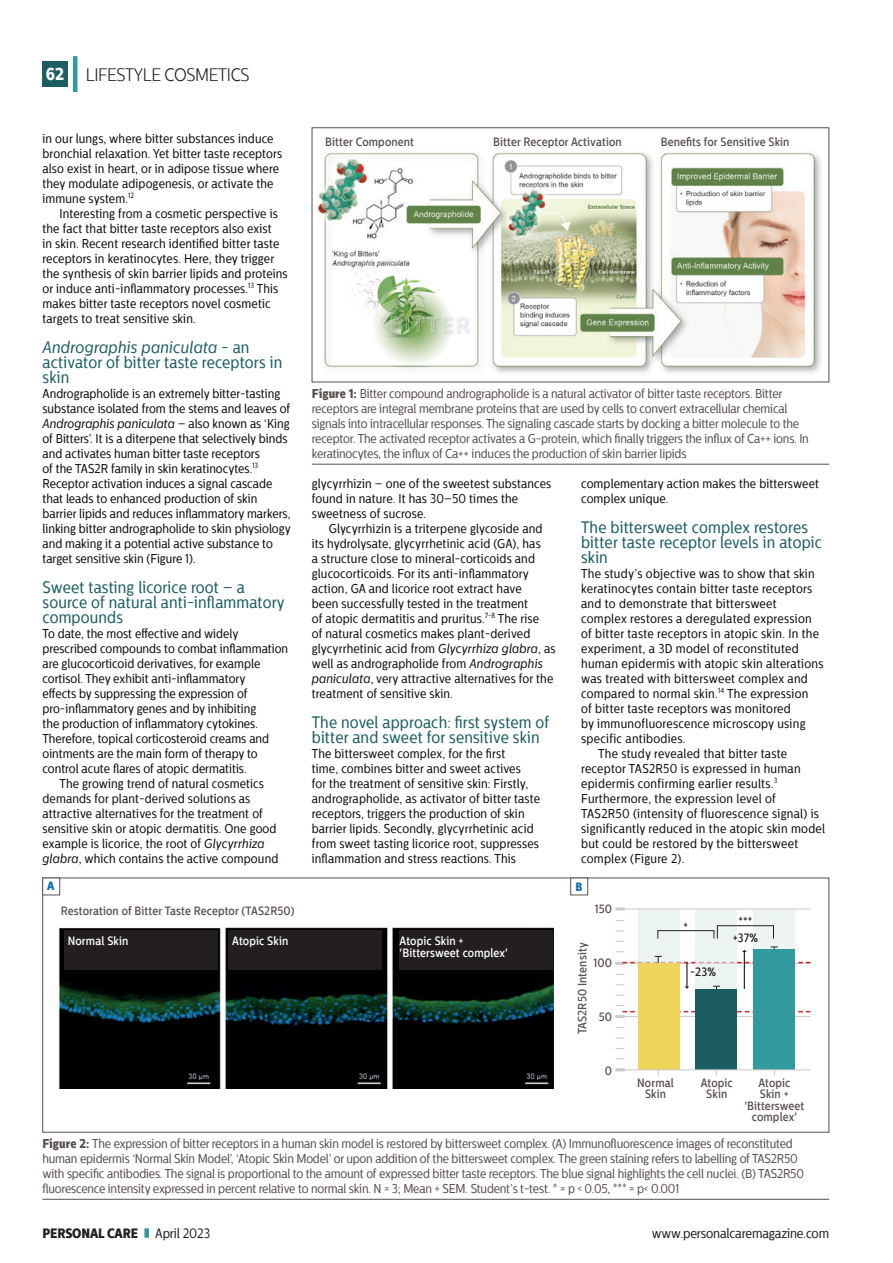
<style>
.page{position:relative;width:893px;height:1263px;background:#fff}
.page>*{position:absolute;margin:0;border:0;box-sizing:border-box;transform-origin:0 0}
.t1{font:300 18px "Centrale Sans Cnd";letter-spacing:-.02em;color:#231f20}
.t2{font:17.25px "Centrale Sans Cnd X Bold";color:#fff}
.t3{font:16.5px/15px "Centrale Sans Cnd";letter-spacing:.01em;color:#1b5d61}
.t4{font:13.5px "Centrale Sans Cnd";letter-spacing:-.01em;color:#231f20}
.t5{font:13.5px "Centrale Sans Cnd X Bold";letter-spacing:-.01em;color:#231f20}
.t6{font:12.75px/15px "Centrale Sans Cnd";letter-spacing:.01em;color:#110a0c}
.t7{font:12.75px/15px "Centrale Sans Cnd";letter-spacing:-.015em;color:#59504e}
.t8{font:500 12px/11.2px "Centrale Sans Cnd";letter-spacing:.01em;color:#59504e;text-align:center}
.t9{font:500 12px/12px "Centrale Sans Cnd";letter-spacing:.01em;color:#fff}
.t10{font:500 12px "Centrale Sans Cnd";color:#231f20}
.t11{font:12px "Centrale Sans Cnd X Bold";color:#0a73ae}
.s1{font-style:italic}
.s2{font-family:"Centrale Sans Cnd X Bold"}
.s3{font-family:"Centrale Sans Cnd"}
</style>
<div class="page">
<hr style="left:42px;top:1199px;width:787px;height:1px;background:#59504e">
<hr style="left:73px;top:56px;width:4px;height:36px;background:#329a9d">
<div style="left:43px;top:61px;width:25px;height:26px;background:#1b5d61"></div>
<div style="left:144px;top:1228px;width:5px;height:10px;background:#329a9d"></div>
<hr style="left:312px;top:464px;width:517px;height:1px;background:#59504e">
<img style="left:58px;top:925px;width:495px;height:163px">
<div style="left:43px;top:878px;width:17px;height:17px;background:#fff;border:1px solid #59504e"></div>
<div style="left:570px;top:878px;width:18px;height:17px;background:#fff;border:1px solid #59504e"></div>
<svg style="left:615px;top:1005px;width:195px;height:13px"></svg>
<div style="left:638px;top:909px;width:42px;height:156px;background:#ebf3f3"></div>
<div style="left:695px;top:909px;width:42px;height:156px;background:#ebf3f3"></div>
<div style="left:753px;top:909px;width:42px;height:156px;background:#ebf3f3"></div>
<div style="left:638px;top:963px;width:42px;height:107px;background:#efd45c"></div>
<div style="left:695px;top:989px;width:42px;height:81px;background:#1b5d61"></div>
<div style="left:753px;top:949px;width:42px;height:121px;background:#329a9d"></div>
<hr style="left:615px;top:1069px;width:195px;height:1px;background:#cdc9c8">
<svg style="left:616px;top:1068px;width:9px;height:3px"></svg>
<hr style="left:615px;top:908px;width:195px;height:1px;background:#cdc9c8">
<svg style="left:616px;top:907px;width:9px;height:3px"></svg>
<div style="left:657px;top:930px;width:57px;height:9px;border:1px solid #231f20"></div>
<div style="left:717px;top:925px;width:57px;height:14px;border:1px solid #231f20"></div>
<svg style="left:615px;top:941px;width:195px;height:55px"></svg>
<img style="left:317px;top:151px;width:504px;height:222px">
<div style="left:400px;top:930px;width:153px;height:40px;background:#231f20"></div>
<div style="left:229px;top:930px;width:153px;height:40px;background:#231f20"></div>
<div style="left:64px;top:930px;width:154px;height:40px;background:#231f20"></div>
<p class="t2" style="left:46px;top:63px;width:20px">62</p>
<p class="t1" style="left:86px;top:64px;width:165px">LIFESTYLE COSMETICS</p>
<p class="t6" style="left:43px;top:131px;width:241px">in our lungs, where bitter substances induce bronchial relaxation. Yet bitter taste receptors also exist in heart, or in adipose tissue where they modulate adipogenesis, or activate the immune system.<sup>12</sup></p>
<p class="t6" style="left:43px;top:206px;width:247px;text-indent:17px">Interesting from a cosmetic perspective is the fact that bitter taste receptors also exist<br>in skin. Recent research identified bitter taste receptors in keratinocytes. Here, they trigger the synthesis of skin barrier lipids and proteins or induce anti-inflammatory processes.<sup>13</sup> This makes bitter taste receptors novel cosmetic targets to treat sensitive skin.</p>
<p class="t3" style="left:43px;top:339px;width:241px"><span class="s1">Andrographis paniculata</span> - an activator of bitter taste receptors in skin</p>
<p class="t6" style="left:43px;top:386px;width:250px">Andrographolide is an extremely bitter-tasting substance isolated from the stems and leaves of <span class="s1">Andrographis paniculata</span> – also known as ‘King of Bitters’. It is a diterpene that selectively binds and activates human bitter taste receptors<br>of the TAS2R family in skin keratinocytes.<sup>13<br></sup>Receptor activation induces a signal cascade that leads to enhanced production of skin barrier lipids and reduces inflammatory markers, linking bitter andrographolide to skin physiology and making it a potential active substance to target sensitive skin (Figure 1).</p>
<p class="t3" style="left:43px;top:579px;width:244px">Sweet tasting licorice root – a source of natural anti-inflammatory compounds</p>
<p class="t6" style="left:43px;top:626px;width:247px">To date, the most effective and widely prescribed compounds to combat inflammation are glucocorticoid derivatives, for example cortisol. They exhibit anti-inflammatory<br>effects by suppressing the expression of pro-inflammatory genes and by inhibiting<br>the production of inflammatory cytokines.<br>Therefore, topical corticosteroid creams and ointments are the main form of therapy to control acute flares of atopic dermatitis.</p>
<p class="t6" style="left:43px;top:776px;width:237px;text-indent:17px">The growing trend of natural cosmetics demands for plant-derived solutions as attractive alternatives for the treatment of sensitive skin or atopic dermatitis. One good example is licorice, the root of <span class="s1">Glycyrrhiza glabra</span>, which contains the active compound</p>
<p class="t8" style="left:325px;top:137px;width:90px">Bitter Component</p>
<p class="t8" style="left:493px;top:137px;width:130px">Bitter Receptor Activation</p>
<p class="t8" style="left:661px;top:137px;width:130px">Benefits for Sensitive Skin</p>
<p class="t7" style="left:312px;top:386px;width:499px"><span class="s2">Figure 1:</span> Bitter compound andrographolide is a natural activator of bitter taste receptors. Bitter receptors are integral membrane proteins that are used by cells to convert extracellular chemical signals into intracellular responses. The signaling cascade starts by docking a bitter molecule to the receptor. The activated receptor activates a G-protein, which finally triggers the influx of Ca++ ions. In keratinocytes, the influx of Ca++ induces the production of skin barrier lipids</p>
<p class="t6" style="left:312px;top:476px;width:241px">glycyrrhizin – one of the sweetest substances found in nature. It has 30–50 times the sweetness of sucrose.</p>
<p class="t6" style="left:312px;top:521px;width:245px;text-indent:17px">Glycyrrhizin is a triterpene glycoside and its hydrolysate, glycyrrhetinic acid (GA), has<br>a structure close to mineral-corticoids and glucocorticoids. For its anti-inflammatory action, GA and licorice root extract have<br>been successfully tested in the treatment<br>of atopic dermatitis and pruritus.<sup>7-8</sup> The rise<br>of natural cosmetics makes plant-derived glycyrrhetinic acid from <span class="s1">Glycyrrhiza glabra</span>, as well as andrographolide from <span class="s1">Andrographis paniculata</span>, very attractive alternatives for the treatment of sensitive skin.</p>
<p class="t3" style="left:312px;top:714px;width:239px">The novel approach: first system of bitter and sweet for sensitive skin</p>
<p class="t6" style="left:312px;top:746px;width:230px">The bittersweet complex, for the first<br>time, combines bitter and sweet actives<br>for the treatment of sensitive skin: Firstly, andrographolide, as activator of bitter taste receptors, triggers the production of skin barrier lipids. Secondly, glycyrrhetinic acid from sweet tasting licorice root, suppresses inflammation and stress reactions. This</p>
<p class="t6" style="left:581px;top:476px;width:239px">complementary action makes the bittersweet complex unique.</p>
<p class="t3" style="left:581px;top:519px;width:242px">The bittersweet complex restores bitter taste receptor levels in atopic skin</p>
<p class="t6" style="left:581px;top:566px;width:244px">The study’s objective was to show that skin keratinocytes contain bitter taste receptors and to demonstrate that bittersweet complex restores a deregulated expression of bitter taste receptors in atopic skin. In the experiment, a 3D model of reconstituted human epidermis with atopic skin alterations was treated with bittersweet complex and compared to normal skin.<sup>14</sup> The expression<br>of bitter taste receptors was monitored<br>by immunofluorescence microscopy using specific antibodies.</p>
<p class="t6" style="left:581px;top:746px;width:245px;text-indent:17px">The study revealed that bitter taste receptor TAS2R50 is expressed in human epidermis confirming earlier results.<sup>3<br></sup>Furthermore, the expression level of TAS2R50 (intensity of fluorescence signal) is significantly reduced in the atopic skin model but could be restored by the bittersweet complex (Figure 2).</p>
<p class="t11" style="left:47px;top:879px;width:9px">A</p>
<p class="t11" style="left:576px;top:879px;width:8px">B</p>
<p class="t8" style="left:61px;top:905px;width:235px">Restoration of Bitter Taste Receptor (TAS2R50)</p>
<p class="t8" style="left:595px;top:903px;width:19px">150</p>
<p class="t9" style="left:68px;top:935px;width:62px">Normal Skin</p>
<p class="t9" style="left:232px;top:935px;width:57px">Atopic Skin</p>
<p class="t9" style="left:400px;top:935px;width:110px">Atopic Skin + 'Bittersweet complex'</p>
<p class="t8" style="left:577px;top:1034px;width:93px;rotate:-90deg">TAS2R50 Intensity</p>
<p class="t8" style="left:593px;top:957px;width:20px">100</p>
<p class="t8" style="left:599px;top:1011px;width:15px">50</p>
<p class="t8" style="left:605px;top:1065px;width:9px">0</p>
<p class="t10" style="left:684px;top:921px;width:6px">*</p>
<p class="t10" style="left:690px;top:964px;width:27px">-23%</p>
<p class="t10" style="left:739px;top:914px;width:15px">***</p>
<p class="t10" style="left:733px;top:931px;width:27px">+37%</p>
<p class="t8" style="left:637px;top:1077px;width:38px">Normal<br>Skin</p>
<p class="t8" style="left:701px;top:1077px;width:34px">Atopic<br>Skin</p>
<p class="t8" style="left:744px;top:1077px;width:62px">Atopic<br>Skin + 'Bittersweet complex'</p>
<p class="t7" style="left:42px;top:1136px;width:763px"><span class="s2">Figure 2:</span> The expression of bitter receptors in a human skin model is restored by bittersweet complex. (A) Immunofluorescence images of reconstituted human epidermis ‘Normal Skin Model’, ‘Atopic Skin Model’ or upon addition of the bittersweet complex. The green staining refers to labelling of TAS2R50 with specific antibodies. The signal is proportional to the amount of expressed bitter taste receptors. The blue signal highlights the cell nuclei. (B) TAS2R50 fluorescence intensity expressed in percent relative to normal skin. N = 3; Mean + SEM. Student’s t-test. * = p &lt; 0.05, *** = p&lt; 0.001</p>
<p class="t5" style="left:43px;top:1224px;width:169px">PERSONAL CARE <span class="s3">April 2023</span></p>
<p class="t4" style="left:652px;top:1225px;width:179px">www.personalcaremagazine.com</p>
</div>
